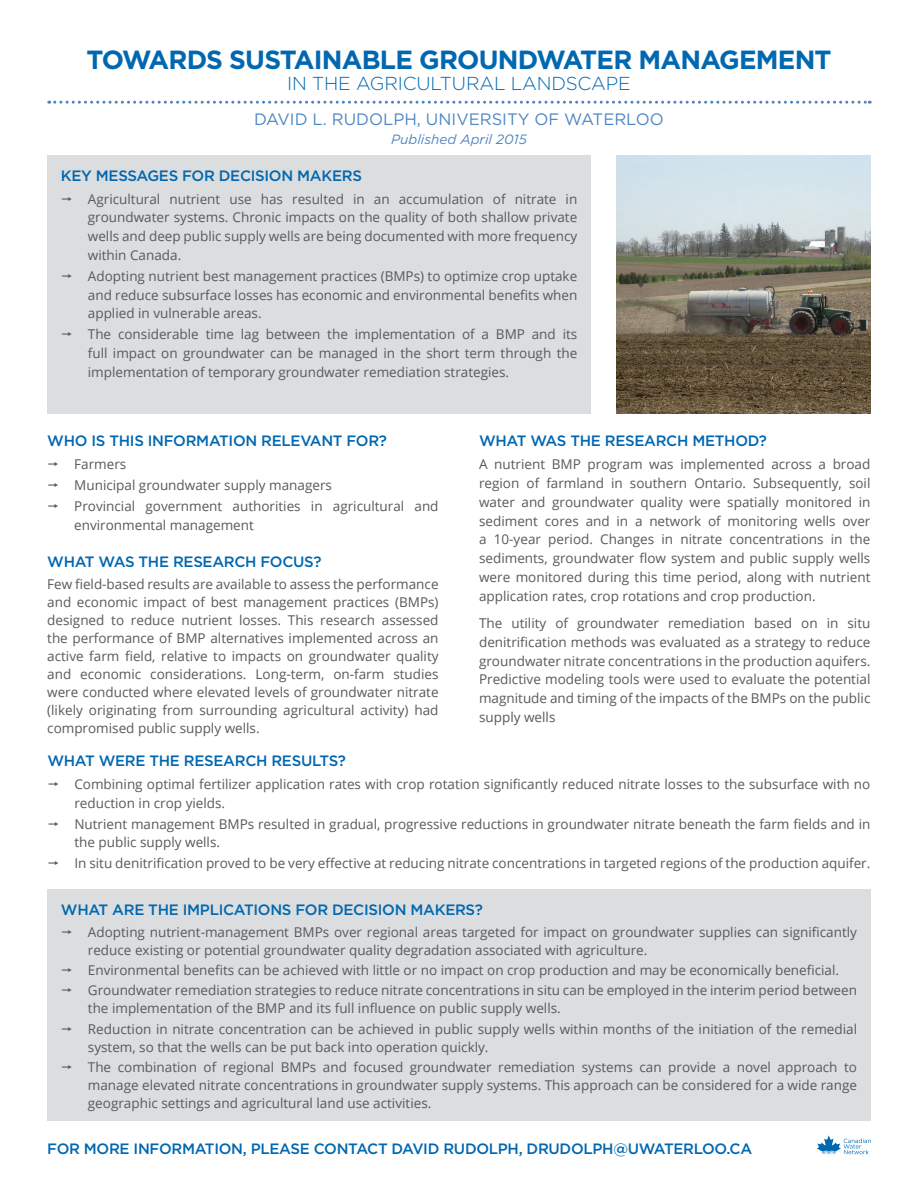
<style>
.page{position:relative;width:918px;height:1188px;background:#fff}
.page>*{position:absolute;margin:0;border:0;box-sizing:border-box;transform-origin:0 0}
.Cover_Top{font:700 26.25px "Gotham";letter-spacing:-.03em;color:#0067b1}
.Cover_Bottom{font:300 18.75px "Gotham";letter-spacing:-.01em;color:#0067b1}
.Study_By_-_Blue{font:16.5px "Gotham";color:#4e86c4}
.Interior_H3{font:500 15px "Gotham";letter-spacing:-.02em;color:#0067b1}
.Interior_Body{font:13.5px/18.8px "Open Sans";color:#58595b;text-align:justify}
.Study_By_-_Blue-2{font:italic 13.5px "Gotham";color:#4e86c4}
</style>
<div class="page">
<svg style="left:49px;top:101px;width:821px;height:3px"></svg>
<div style="left:47px;top:155px;width:544px;height:258px;background:#dcddde"></div>
<img style="left:617px;top:155px;width:254px;height:258px">
<div style="left:47px;top:889px;width:824px;height:232px;background:#dcddde"></div>
<svg style="left:817px;top:1135px;width:54px;height:19px"></svg>
<p class="Cover_Top" style="left:86px;top:42px;width:747px">TOWARDS SUSTAINABLE GROUNDWATER MANAGEMENT</p>
<p class="Cover_Bottom" style="left:287px;top:72px;width:345px">IN THE AGRICULTURAL LANDSCAPE</p>
<p class="Study_By_-_Blue" style="left:254px;top:109px;width:411px">DAVID L. RUDOLPH, UNIVERSITY OF WATERLOO</p>
<p class="Study_By_-_Blue-2" style="left:391px;top:131px;width:137px">Published April 2015</p>
<p class="Interior_H3" style="left:61px;top:165px;width:303px">KEY MESSAGES FOR DECISION MAKERS</p>
<p class="Interior_Body" style="left:88px;top:189px;width:491px">Agricultural nutrient use has resulted in an accumulation of nitrate in groundwater systems. Chronic impacts on the quality of both shallow private wells and deep public supply wells are being documented with more frequency within Canada.</p>
<p class="Interior_Body" style="left:88px;top:266px;width:491px">Adopting nutrient best management practices (BMPs) to optimize crop uptake and reduce subsurface losses has economic and environmental benefits when applied in vulnerable areas.</p>
<p class="Interior_Body" style="left:88px;top:325px;width:491px">The considerable time lag between the implementation of a BMP and its full impact on groundwater can be managed in the short term through the implementation of temporary groundwater remediation strategies.</p>
<p class="Interior_H3" style="left:47px;top:431px;width:341px">WHO IS THIS INFORMATION RELEVANT FOR?</p>
<p class="Interior_Body" style="left:74px;top:455px;width:54px">Farmers</p>
<p class="Interior_Body" style="left:74px;top:476px;width:259px">Municipal groundwater supply managers</p>
<p class="Interior_Body" style="left:74px;top:497px;width:366px">Provincial government authorities in agricultural and environmental management</p>
<p class="Interior_H3" style="left:47px;top:552px;width:276px">WHAT WAS THE RESEARCH FOCUS?</p>
<p class="Interior_Body" style="left:47px;top:575px;width:393px;line-height:18px">Few field-based results are available to assess the performance and economic impact of best management practices (BMPs) designed to reduce nutrient losses. This research assessed the performance of BMP alternatives implemented across an active farm field, relative to impacts on groundwater quality and economic considerations. Long-term, on-farm studies were conducted where elevated levels of groundwater nitrate (likely originating from surrounding agricultural activity) had compromised public supply wells.</p>
<p class="Interior_H3" style="left:479px;top:431px;width:289px">WHAT WAS THE RESEARCH METHOD?</p>
<p class="Interior_Body" style="left:479px;top:455px;width:393px">A nutrient BMP program was implemented across a broad region of farmland in southern Ontario. Subsequently, soil water and groundwater quality were spatially monitored in sediment cores and in a network of monitoring wells over a 10-year period. Changes in nitrate concentrations in the sediments, groundwater flow system and public supply wells were monitored during this time period, along with nutrient application rates, crop rotations and crop production.</p>
<p class="Interior_Body" style="left:479px;top:614px;width:393px">The utility of groundwater remediation based on in situ denitrification methods was evaluated as a strategy to reduce groundwater nitrate concentrations in the production aquifers.<br>Predictive modeling tools were used to evaluate the potential magnitude and timing of the impacts of the BMPs on the public supply wells</p>
<p class="Interior_H3" style="left:47px;top:751px;width:300px">WHAT WERE THE RESEARCH RESULTS?</p>
<p class="Interior_Body" style="left:74px;top:774px;width:798px">Combining optimal fertilizer application rates with crop rotation significantly reduced nitrate losses to the subsurface with no reduction in crop yields.</p>
<p class="Interior_Body" style="left:74px;top:814px;width:798px">Nutrient management BMPs resulted in gradual, progressive reductions in groundwater nitrate beneath the farm fields and in the public supply wells.</p>
<p class="Interior_Body" style="left:74px;top:854px;width:798px">In situ denitrification proved to be very effective at reducing nitrate concentrations in targeted regions of the production aquifer.</p>
<p class="Interior_H3" style="left:61px;top:900px;width:423px">WHAT ARE THE IMPLICATIONS FOR DECISION MAKERS?</p>
<p class="Interior_Body" style="left:88px;top:923px;width:771px;line-height:18px">Adopting nutrient-management BMPs over regional areas targeted for impact on groundwater supplies can significantly reduce existing or potential groundwater quality degradation associated with agriculture.</p>
<p class="Interior_Body" style="left:88px;top:961px;width:753px">Environmental benefits can be achieved with little or no impact on crop production and may be economically beneficial.</p>
<p class="Interior_Body" style="left:88px;top:981px;width:771px;line-height:18px">Groundwater remediation strategies to reduce nitrate concentrations in situ can be employed in the interim period between the implementation of the BMP and its full influence on public supply wells.</p>
<p class="Interior_Body" style="left:88px;top:1019px;width:771px;line-height:18px">Reduction in nitrate concentration can be achieved in public supply wells within months of the initiation of the remedial system, so that the wells can be put back into operation quickly.</p>
<p class="Interior_Body" style="left:88px;top:1058px;width:771px;line-height:18px">The combination of regional BMPs and focused groundwater remediation systems can provide a novel approach to manage elevated nitrate concentrations in groundwater supply systems. This approach can be considered for a wide range geographic settings and agricultural land use activities.</p>
<p class="Interior_H3" style="left:47px;top:1139px;width:706px">FOR MORE INFORMATION, PLEASE CONTACT DAVID RUDOLPH, DRUDOLPH@UWATERLOO.CA</p>
</div>
